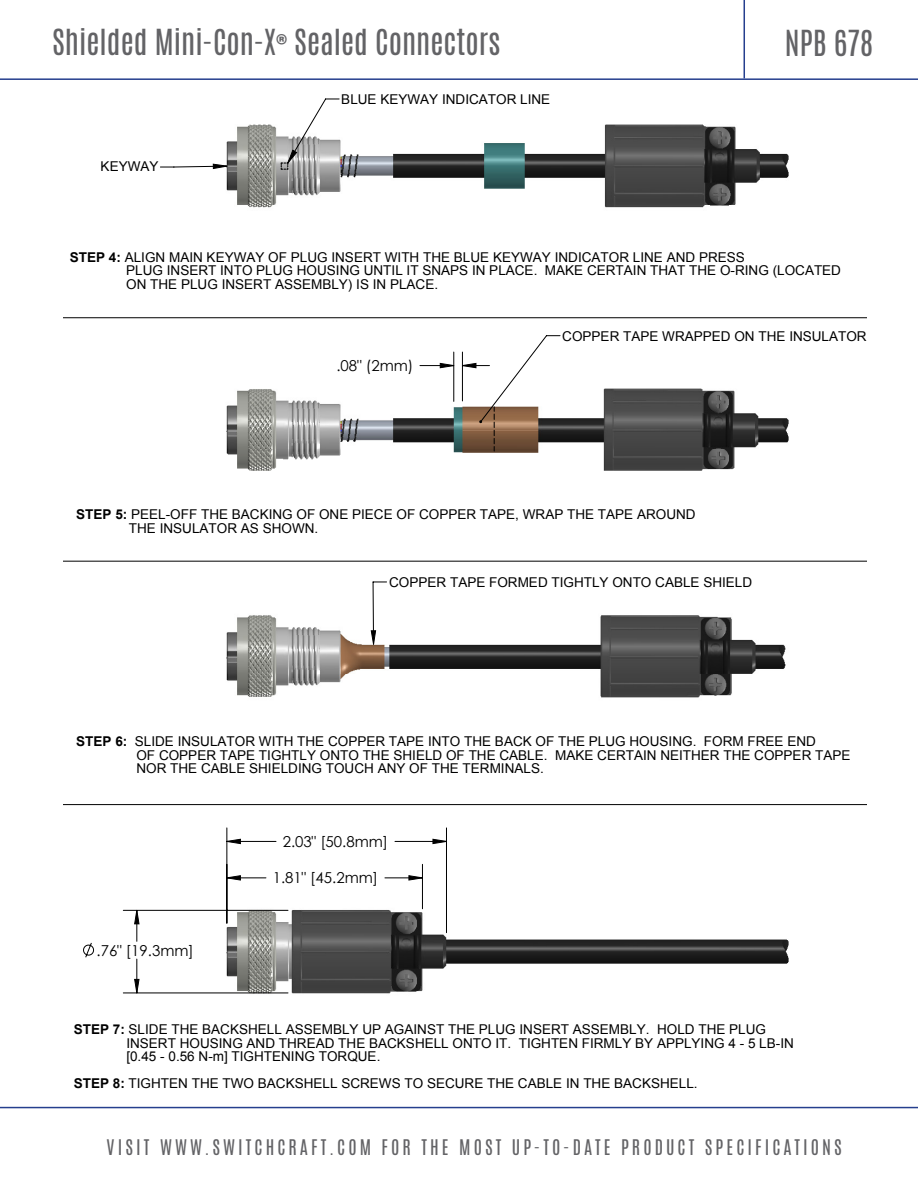
<style>
.page{position:relative;width:918px;height:1188px;background:#fff}
.page>*{position:absolute;margin:0;border:0;box-sizing:border-box;transform-origin:0 0}
.t1{font:30px "Antonio";color:#636366}
.t2{font:18px "Antonio";letter-spacing:.17em;color:#636366}
.t3{font:15px "Century Gothic";color:#000}
.t4{font:13.5px/13.5px "Arial";color:#000}
.s1{font-family:"Acumin Pro";font-weight:700}
.s2{font-weight:700}
</style>
<div class="page">
<hr style="left:0;top:78px;width:918px;height:2px;background:#253f8e">
<hr style="left:0;top:1107px;width:918px;height:1px;background:#253f8e">
<hr style="left:744px;top:0;width:1px;height:78px;background:#253f8e">
<img style="left:65px;top:124px;width:802px;height:869px">
<svg style="left:83px;top:942px;width:11px;height:16px"></svg>
<svg style="left:160px;top:98px;width:401px;height:547px"></svg>
<hr style="left:64px;top:561px;width:803px;height:1px;background:#000">
<hr style="left:64px;top:804px;width:803px;height:1px;background:#000">
<hr style="left:64px;top:317px;width:803px;height:1px;background:#000">
<hr style="left:64px;top:89px;width:803px;height:1px;background:#000">
<hr style="left:64px;top:89px;width:1px;height:1009px;background:#000">
<hr style="left:64px;top:1111px;width:803px;height:1px;background:#000">
<hr style="left:872px;top:89px;width:1px;height:1009px;background:#000">
<svg style="left:494px;top:407px;width:1px;height:44px"></svg>
<hr style="left:123px;top:910px;width:165px;height:1px;background:#000">
<hr style="left:123px;top:993px;width:165px;height:1px;background:#000">
<svg style="left:213px;top:150px;width:269px;height:494px"></svg>
<svg style="left:135px;top:363px;width:341px;height:630px"></svg>
<p class="t1" style="left:52px;top:20px;width:449px">Shielded Mini-Con-X<span class="s1">®</span> Sealed Connectors</p>
<p class="t1" style="left:785px;top:21px;width:90px">NPB 678</p>
<p class="t4" style="left:101px;top:160px;width:59px">KEYWAY</p>
<p class="t4" style="left:341px;top:93px;width:210px">BLUE KEYWAY INDICATOR LINE</p>
<p class="t4" style="left:126px;top:251px;width:716px;text-indent:-56px"><span class="s2">STEP 4:</span> ALIGN MAIN KEYWAY OF PLUG INSERT WITH THE BLUE KEYWAY INDICATOR LINE AND PRESS<br>PLUG INSERT INTO PLUG HOUSING UNTIL IT SNAPS IN PLACE. MAKE CERTAIN THAT THE O-RING (LOCATED<br>ON THE PLUG INSERT ASSEMBLY) IS IN PLACE.</p>
<p class="t3" style="left:337px;top:355px;width:79px">.08" (2mm)</p>
<p class="t4" style="left:562px;top:329px;width:306px">COPPER TAPE WRAPPED ON THE INSULATOR</p>
<p class="t4" style="left:129px;top:508px;width:568px;text-indent:-53px"><span class="s2">STEP 5:</span> PEEL-OFF THE BACKING OF ONE PIECE OF COPPER TAPE, WRAP THE TAPE AROUND<br>THE INSULATOR AS SHOWN.</p>
<p class="t4" style="left:389px;top:575px;width:365px">COPPER TAPE FORMED TIGHTLY ONTO CABLE SHIELD</p>
<p class="t4" style="left:136px;top:735px;width:716px;text-indent:-60px"><span class="s2">STEP 6:</span> SLIDE INSULATOR WITH THE COPPER TAPE INTO THE BACK OF THE PLUG HOUSING. FORM FREE END<br>OF COPPER TAPE TIGHTLY ONTO THE SHIELD OF THE CABLE. MAKE CERTAIN NEITHER THE COPPER TAPE<br>NOR THE CABLE SHIELDING TOUCH ANY OF THE TERMINALS.</p>
<p class="t3" style="left:283px;top:831px;width:107px">2.03" [50.8mm]</p>
<p class="t3" style="left:97px;top:940px;width:99px">.76" [19.3mm]</p>
<p class="t3" style="left:273px;top:868px;width:107px">1.81" [45.2mm]</p>
<p class="t4" style="left:126px;top:1023px;width:669px;text-indent:-53px"><span class="s2">STEP 7:</span> SLIDE THE BACKSHELL ASSEMBLY UP AGAINST THE PLUG INSERT ASSEMBLY. HOLD THE PLUG<br>INSERT HOUSING AND THREAD THE BACKSHELL ONTO IT. TIGHTEN FIRMLY BY APPLYING 4 - 5 LB-IN [0.45 - 0.56 N-m] TIGHTENING TORQUE.</p>
<p class="t4" style="left:74px;top:1077px;width:625px"><span class="s2">STEP 8:</span> TIGHTEN THE TWO BACKSHELL SCREWS TO SECURE THE CABLE IN THE BACKSHELL.</p>
<p class="t2" style="left:107px;top:1134px;width:737px">VISIT WWW.SWITCHCRAFT.COM FOR THE MOST UP-TO-DATE PRODUCT SPECIFICATIONS</p>
</div>
